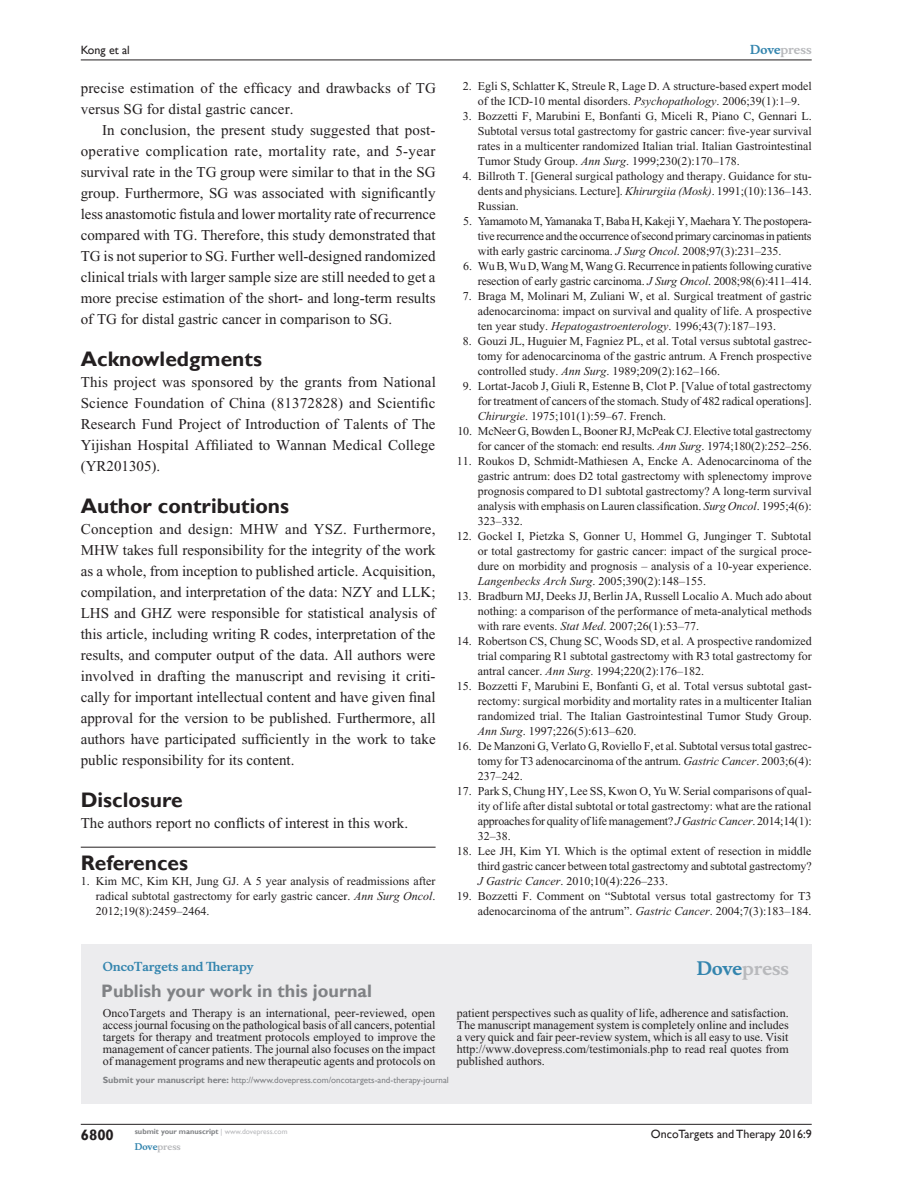
<style>
.page{position:relative;width:918px;height:1188px;background:#fff}
.page>*{position:absolute;margin:0;border:0;box-sizing:border-box;transform-origin:0 0}
.RefH{font:700 21px "Gill Sans";color:#231f20}
.PromBx-H1{font:700 18px "Gill Sans";color:#808285}
.PromBx-Brand{font:700 18px "Musee";color:#b8b9bc}
.TxF{font:15px/21px "Times New Roman";color:#231f20;text-align:justify}
.Tx{font:15px/21px "Times New Roman";letter-spacing:.005em;color:#231f20}
.t1{font:700 15px "Gill Sans";color:#231f20}
.RefNL2{font:12px/15px "Times New Roman";color:#231f20;text-align:justify}
.PromBx-Tx{font:12px/12px "Times New Roman";color:#231f20;text-align:justify}
.RefNL1{font:12px/15px "Times New Roman";color:#231f20;text-align:justify}
.RefNL2-2{font:12px/15px "Times New Roman";letter-spacing:-.025em;color:#231f20;text-align:right}
.RefNL2-3{font:12px/15px "Times New Roman";letter-spacing:-.02em;color:#231f20;text-align:right}
.t2{font:12px "Gill Sans";color:#231f20}
.PromBx-JrnlName{font:700 12px "Musee";color:#3485ae}
.t3{font:700 12px "Musee";color:#b8b9bc}
.PromBx-SubmitMssWebA{font:9px "Gill Sans";color:#808285}
.t4{font:700 9px "Musee";color:#b8b9bc}
.t5{font:700 7.5px "Gill Sans";color:#808285}
.s1{font-style:italic}
.s2{color:#3485ae}
.s3{font-weight:700}
.s4{font-weight:400;color:#b8b9bc}
</style>
<div class="page">
<div style="left:81px;top:944px;width:731px;height:159px;background:#ececee"></div>
<hr style="left:81px;top:1124px;width:731px;height:1px;background:#231f20">
<hr style="left:81px;top:60px;width:731px;height:1px;background:#231f20">
<hr style="left:81px;top:847px;width:355px;height:1px;background:#231f20">
<p class="t2" style="left:81px;top:43px;width:51px">Kong et al</p>
<p class="Tx" style="left:81px;top:77px;width:357px">precise estimation of the efficacy and drawbacks of TG versus SG for distal gastric cancer.</p>
<p class="Tx" style="left:81px;top:119px;width:356px;text-align:justify;text-indent:21px">In conclusion, the present study suggested that post&shy;operative complication rate, mortality rate, and 5-year survival rate in the TG group were similar to that in the SG group. Furthermore, SG was associated with significantly less anastomotic fistula and lower mortality rate of recurrence compared with TG. Therefore, this study demonstrated that TG is not superior to SG. Further well-designed randomized clinical trials with larger sample size are still needed to get a more precise estimation of the short- and long-term results of TG for distal gastric cancer in comparison to SG.</p>
<h1 class="RefH" style="left:81px;top:346px;width:183px">Acknowledgments</h1>
<p class="TxF" style="left:81px;top:371px;width:357px">This project was sponsored by the grants from National Science Foundation of China (81372828) and Scientific Research Fund Project of Introduction of Talents of The Yijishan Hospital Affiliated to Wannan Medical College (YR201305).</p>
<h1 class="RefH" style="left:81px;top:493px;width:210px">Author contributions</h1>
<p class="TxF" style="left:81px;top:518px;width:356px">Conception and design: MHW and YSZ. Furthermore, MHW takes full responsibility for the integrity of the work as a whole, from inception to published article. Acquisition, compilation, and interpretation of the data: NZY and LLK; LHS and GHZ were responsible for statistical analysis of this article, including writing R codes, interpretation of the results, and computer output of the data. All authors were involved in drafting the manuscript and revising it criti&shy;cally for important intellectual content and have given final approval for the version to be published. Furthermore, all authors have participated sufficiently in the work to take public responsibility for its content.</p>
<h1 class="RefH" style="left:81px;top:787px;width:103px">Disclosure</h1>
<p class="TxF" style="left:81px;top:812px;width:329px">The authors report no conflicts of interest in this work.</p>
<p class="RefH" style="left:81px;top:850px;width:109px">References</p>
<p class="RefNL1" style="left:96px;top:874px;width:341px;text-indent:-15px">1. Kim MC, Kim KH, Jung GJ. A 5 year analysis of readmissions after radical subtotal gastrectomy for early gastric cancer. <span class="s1">Ann Surg Oncol</span>.<br>2012;19(8):2459–2464.</p>
<p class="PromBx-JrnlName" style="left:103px;top:959px;width:152px">OncoTargets and Therapy</p>
<p class="PromBx-H1" style="left:101px;top:980px;width:272px">Publish your work in this journal</p>
<p class="t3" style="left:750px;top:43px;width:63px"><span class="s2">Dove</span>press</p>
<p class="RefNL2" style="left:463px;top:79px;width:350px;text-align:center">2. Egli S, Schlatter K, Streule R, Lage D. A structure-based expert model of the ICD-10 mental disorders. <span class="s1">Psychopathology</span>. 2006;39(1):1–9.</p>
<p class="RefNL2" style="left:478px;top:109px;width:335px;text-indent:-15px">3. Bozzetti F, Marubini E, Bonfanti G, Miceli R, Piano C, Gennari L.<br>Subtotal versus total gastrectomy for gastric cancer: five-year survival rates in a multicenter randomized Italian trial. Italian Gastrointestinal Tumor Study Group. <span class="s1">Ann Surg</span>. 1999;230(2):170–178.</p>
<p class="RefNL2" style="left:478px;top:169px;width:335px;text-indent:-15px">4. Billroth T. [General surgical pathology and therapy. Guidance for stu&shy;dents and physicians. Lecture]. <span class="s1">Khirurgiia (Mosk)</span>. 1991;(10):136–143.<br>Russian.</p>
<p class="RefNL2" style="left:478px;top:214px;width:335px;text-indent:-15px">5. Yamamoto M, Yamanaka T, Baba H, Kakeji Y, Maehara Y. The postopera&shy;tive recurrence and the occurrence of second primary carcinomas in patients with early gastric carcinoma. <span class="s1">J Surg Oncol</span>. 2008;97(3):231–235.</p>
<p class="RefNL2-2" style="left:463px;top:259px;width:350px">6. Wu B, Wu D, Wang M, Wang G. Recurrence in patients following curative resection of early gastric carcinoma. <span class="s1">J Surg Oncol</span>. 2008;98(6):411–414.</p>
<p class="RefNL2" style="left:478px;top:289px;width:335px;text-indent:-15px">7. Braga M, Molinari M, Zuliani W, et al. Surgical treatment of gastric adenocarcinoma: impact on survival and quality of life. A prospective ten year study. <span class="s1">Hepatogastroenterology</span>. 1996;43(7):187–193.</p>
<p class="RefNL2" style="left:478px;top:334px;width:335px;text-indent:-15px">8. Gouzi JL, Huguier M, Fagniez PL, et al. Total versus subtotal gastrec&shy;tomy for adenocarcinoma of the gastric antrum. A French prospective controlled study. <span class="s1">Ann Surg</span>. 1989;209(2):162–166.</p>
<p class="RefNL2" style="left:478px;top:379px;width:335px;text-indent:-15px">9. Lortat-Jacob J, Giuli R, Estenne B, Clot P. [Value of total gastrectomy for treatment of cancers of the stomach. Study of 482 radical operations].<br><span class="s1">Chirurgie</span>. 1975;101(1):59–67. French.</p>
<p class="RefNL2-3" style="left:457px;top:424px;width:356px">10. McNeer G, Bowden L, Booner RJ, McPeak CJ. Elective total gastrectomy for cancer of the stomach: end results. <span class="s1">Ann Surg</span>. 1974;180(2):252–256.</p>
<p class="RefNL2" style="left:478px;top:454px;width:335px;text-indent:-21px">11. Roukos D, Schmidt-Mathiesen A, Encke A. Adenocarcinoma of the gastric antrum: does D2 total gastrectomy with splenectomy improve prognosis compared to D1 subtotal gastrectomy? A long-term survival analysis with emphasis on Lauren classification. <span class="s1">Surg Oncol</span>. 1995;4(6):<br>323–332.</p>
<p class="RefNL2" style="left:478px;top:529px;width:335px;text-indent:-21px">12. Gockel I, Pietzka S, Gonner U, Hommel G, Junginger T. Subtotal or total gastrectomy for gastric cancer: impact of the surgical proce&shy;dure on morbidity and prognosis – analysis of a 10-year experience.<br><span class="s1">Langenbecks Arch Surg</span>. 2005;390(2):148–155.</p>
<p class="RefNL2" style="left:478px;top:589px;width:335px;text-indent:-21px">13. Bradburn MJ, Deeks JJ, Berlin JA, Russell Localio A. Much ado about nothing: a comparison of the performance of meta-analytical methods with rare events. <span class="s1">Stat Med</span>. 2007;26(1):53–77.</p>
<p class="RefNL2" style="left:478px;top:634px;width:335px;text-indent:-21px">14. Robertson CS, Chung SC, Woods SD, et al. A prospective randomized trial comparing R1 subtotal gastrectomy with R3 total gastrectomy for antral cancer. <span class="s1">Ann Surg</span>. 1994;220(2):176–182.</p>
<p class="RefNL2" style="left:478px;top:679px;width:335px;text-indent:-21px">15. Bozzetti F, Marubini E, Bonfanti G, et al. Total versus subtotal gast&shy;rectomy: surgical morbidity and mortality rates in a multicenter Italian randomized trial. The Italian Gastrointestinal Tumor Study Group.<br><span class="s1">Ann Surg</span>. 1997;226(5):613–620.</p>
<p class="RefNL2" style="left:478px;top:739px;width:335px;text-indent:-21px">16. De Manzoni G, Verlato G, Roviello F, et al. Subtotal versus total gastrec&shy;tomy for T3 adenocarcinoma of the antrum. <span class="s1">Gastric Cancer</span>. 2003;6(4):<br>237–242.</p>
<p class="RefNL2" style="left:478px;top:784px;width:335px;text-indent:-21px">17. Park S, Chung HY, Lee SS, Kwon O, Yu W. Serial comparisons of qual&shy;ity of life after distal subtotal or total gastrectomy: what are the rational approaches for quality of life management? <span class="s1">J Gastric Cancer</span>. 2014;14(1):<br>32–38.</p>
<p class="RefNL2" style="left:478px;top:844px;width:335px;text-indent:-21px">18. Lee JH, Kim YI. Which is the optimal extent of resection in middle third gastric cancer between total gastrectomy and subtotal gastrectomy?<br><span class="s1">J Gastric Cancer</span>. 2010;10(4):226–233.</p>
<p class="RefNL2" style="left:457px;top:889px;width:356px;text-align:right">19. Bozzetti F. Comment on “Subtotal versus total gastrectomy for T3 adenocarcinoma of the antrum”. <span class="s1">Gastric Cancer</span>. 2004;7(3):183–184.</p>
<p class="PromBx-Brand" style="left:697px;top:958px;width:94px"><span class="s2">Dove</span>press</p>
<p class="PromBx-Tx" style="left:103px;top:1007px;width:334px">OncoTargets and Therapy is an international, peer-reviewed, open access journal focusing on the pathological basis of all cancers, potential targets for therapy and treatment protocols employed to improve the management of cancer patients. The journal also focuses on the impact of management programs and new therapeutic agents and protocols on</p>
<p class="PromBx-Tx" style="left:457px;top:1007px;width:333px">patient perspectives such as quality of life, adherence and satisfaction.<br>The manuscript management system is completely online and includes a very quick and fair peer-review system, which is all easy to use. Visit http://www.dovepress.com/testimonials.php to read real quotes from published authors.</p>
<p class="PromBx-SubmitMssWebA" style="left:103px;top:1075px;width:348px"><span class="s3">Submit your manuscript here:</span> http://www.dovepress.com/oncotargets-and-therapy-journal</p>
<p class="t1" style="left:81px;top:1126px;width:35px">6800</p>
<p class="t5" style="left:135px;top:1127px;width:154px">submit your manuscript <span class="s4">| www.dovepress.com</span></p>
<p class="t4" style="left:135px;top:1141px;width:48px"><span class="s2">Dove</span>press</p>
<p class="t2" style="left:651px;top:1127px;width:162px">OncoTargets and Therapy 2016:9</p>
</div>
